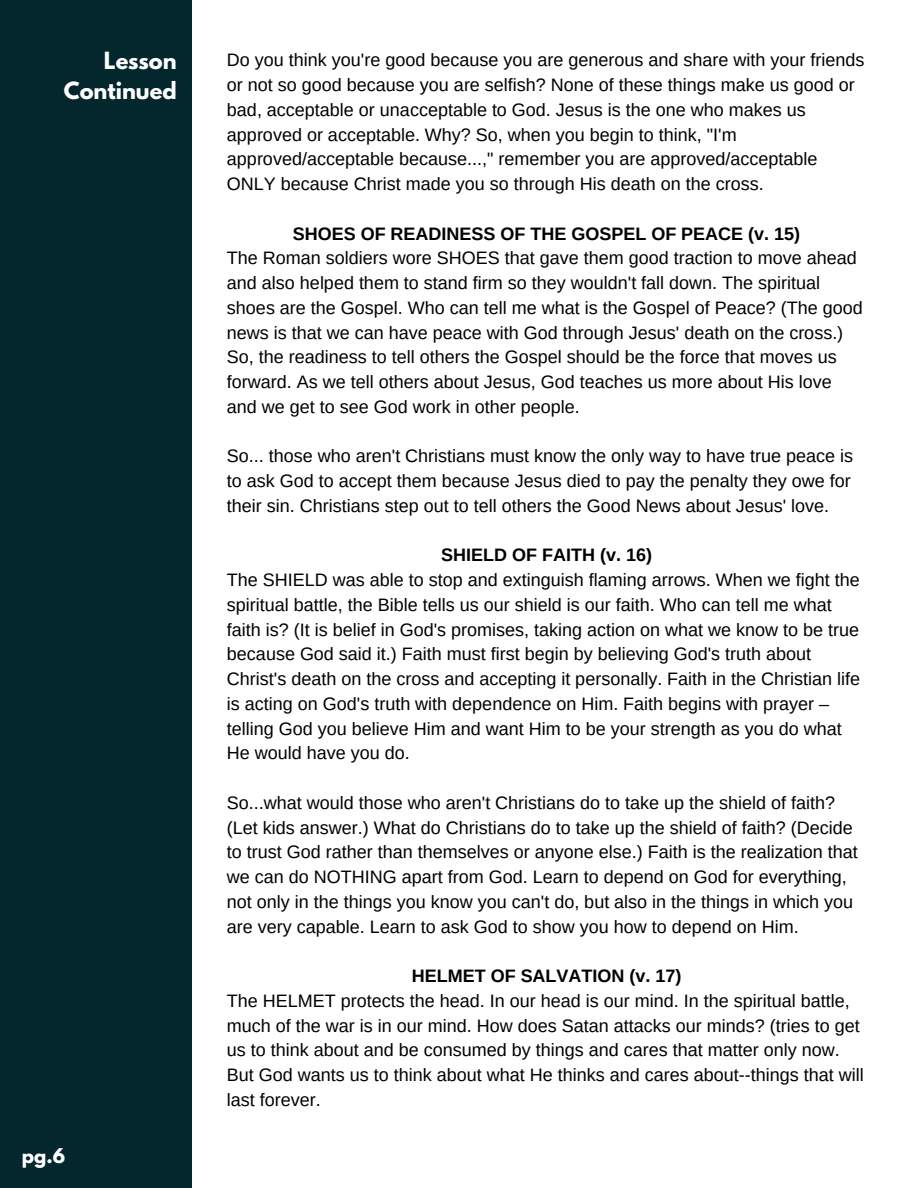
<style>
.page{position:relative;width:918px;height:1188px;background:#fff}
.page>*{position:absolute;margin:0;border:0;box-sizing:border-box;transform-origin:0 0}
.t1{font:700 21px/29.2px "League Spartan";color:#fff;text-align:right}
.t2{font:18px/24.8px "Arimo";color:#000}
.t3{font:700 18px "Arimo";color:#000}
.t4{font:700 18px "League Spartan";color:#fff}
</style>
<div class="page">
<div style="left:0;top:0;width:191px;height:1188px;background:#03272d"></div>
<p class="t1" style="left:64px;top:49px;width:114px">Lesson<br>Continued</p>
<h2 class="t4" style="left:22px;top:1146px;width:45px">pg.6</h2>
<h1 class="t2" style="left:227px;top:48px;width:639px">Do you think you're good because you are generous and share with your friends or not so good because you are selfish? None of these things make us good or bad, acceptable or unacceptable to God. Jesus is the one who makes us approved or acceptable. Why? So, when you begin to think, "I'm approved/acceptable because...," remember you are approved/acceptable ONLY because Christ made you so through His death on the cross.</h1>
<p class="t3" style="left:293px;top:223px;width:509px">SHOES OF READINESS OF THE GOSPEL OF PEACE (v. 15)</p>
<p class="t2" style="left:227px;top:246px;width:637px">The Roman soldiers wore SHOES that gave them good traction to move ahead and also helped them to stand firm so they wouldn't fall down. The spiritual shoes are the Gospel. Who can tell me what is the Gospel of Peace? (The good news is that we can have peace with God through Jesus' death on the cross.)<br>So, the readiness to tell others the Gospel should be the force that moves us forward. As we tell others about Jesus, God teaches us more about His love and we get to see God work in other people.</p>
<p class="t2" style="left:227px;top:444px;width:628px">So... those who aren't Christians must know the only way to have true peace is to ask God to accept them because Jesus died to pay the penalty they owe for their sin. Christians step out to tell others the Good News about Jesus' love.</p>
<p class="t3" style="left:441px;top:545px;width:212px">SHIELD OF FAITH (v. 16)</p>
<p class="t2" style="left:227px;top:567px;width:635px">The SHIELD was able to stop and extinguish flaming arrows. When we fight the spiritual battle, the Bible tells us our shield is our faith. Who can tell me what faith is? (It is belief in God's promises, taking action on what we know to be true because God said it.) Faith must first begin by believing God's truth about Christ's death on the cross and accepting it personally. Faith in the Christian life is acting on God's truth with dependence on Him. Faith begins with prayer – telling God you believe Him and want Him to be your strength as you do what He would have you do.</p>
<p class="t2" style="left:227px;top:790px;width:632px">So...what would those who aren't Christians do to take up the shield of faith? (Let kids answer.) What do Christians do to take up the shield of faith? (Decide to trust God rather than themselves or anyone else.) Faith is the realization that we can do NOTHING apart from God. Learn to depend on God for everything, not only in the things you know you can't do, but also in the things in which you are very capable. Learn to ask God to show you how to depend on Him.</p>
<p class="t3" style="left:412px;top:966px;width:271px">HELMET OF SALVATION (v. 17)</p>
<p class="t2" style="left:227px;top:988px;width:638px">The HELMET protects the head. In our head is our mind. In the spiritual battle, much of the war is in our mind. How does Satan attacks our minds? (tries to get us to think about and be consumed by things and cares that matter only now.<br>But God wants us to think about what He thinks and cares about--things that will last forever.</p>
</div>
